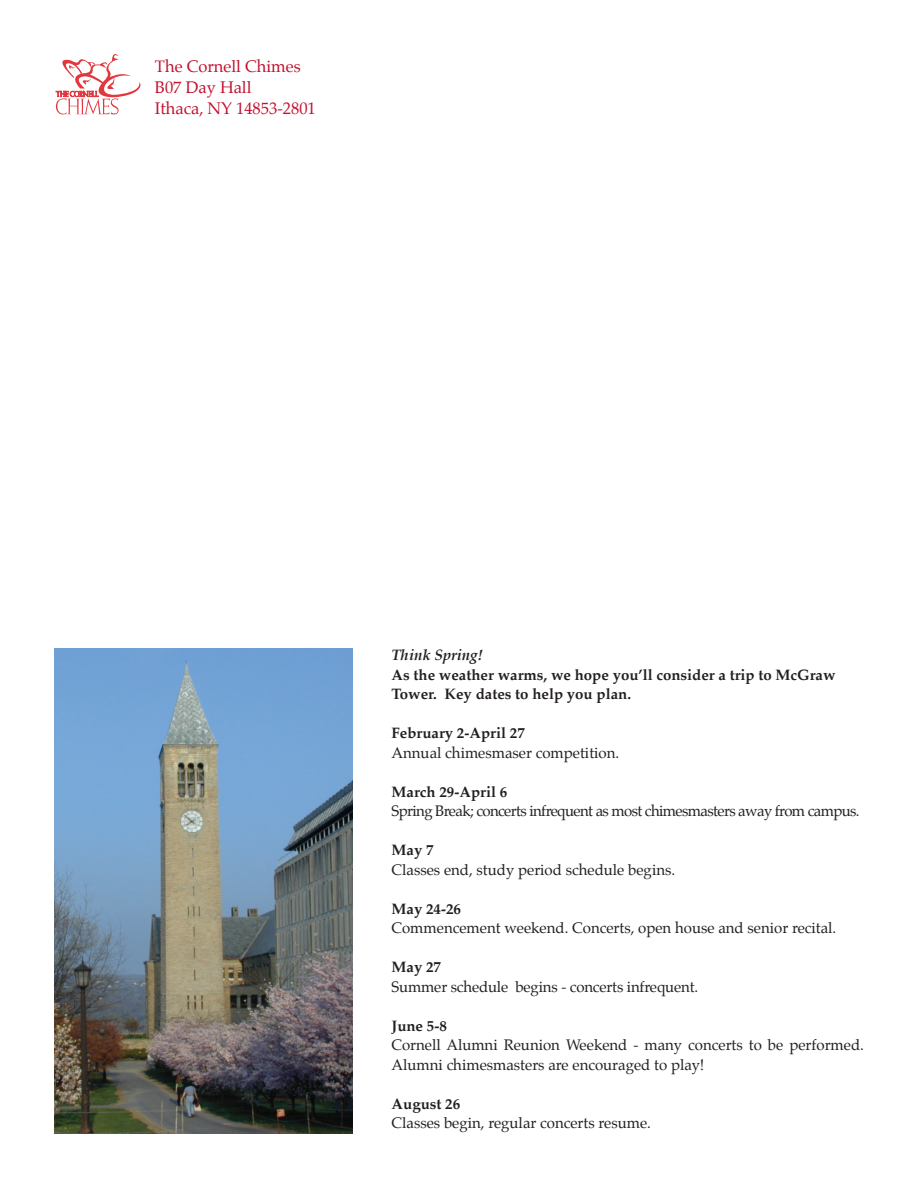
<style>
.page{position:relative;width:918px;height:1188px;background:#fff}
.page>*{position:absolute;margin:0;border:0;box-sizing:border-box;transform-origin:0 0}
.t1{font:16.5px/21px "Palatino";color:#c3102f}
.t2{font:15px/19.5px "Palatino";color:#231f20}
.t3{font:700 15px/19.5px "Palatino";color:#231f20}
.t4{font:15px "Palatino";letter-spacing:-.04em;color:#231f20}
.t5{font:italic 700 15px "Palatino";color:#231f20}
</style>
<div class="page">
<img style="left:54px;top:648px;width:299px;height:486px">
<svg style="left:55px;top:54px;width:85px;height:60px"></svg>
<p class="t1" style="left:155px;top:56px;width:162px">The Cornell Chimes<br>B07 Day Hall<br>Ithaca, NY 14853-2801</p>
<p class="t5" style="left:392px;top:643px;width:93px">Think Spring!</p>
<p class="t3" style="left:392px;top:665px;width:446px">As the weather warms, we hope you’ll consider a trip to McGraw<br>Tower. Key dates to help you plan.</p>
<p class="t3" style="left:392px;top:723px;width:135px">February 2-April 27</p>
<p class="t2" style="left:392px;top:743px;width:229px">Annual chimesmaser competition.</p>
<p class="t3" style="left:392px;top:782px;width:117px">March 29-April 6</p>
<p class="t4" style="left:392px;top:799px;width:470px">Spring Break; concerts infrequent as most chimesmasters away from campus.</p>
<p class="t3" style="left:392px;top:840px;width:44px">May 7</p>
<p class="t2" style="left:392px;top:860px;width:285px">Classes end, study period schedule begins.</p>
<p class="t3" style="left:392px;top:899px;width:71px">May 24-26</p>
<p class="t2" style="left:392px;top:918px;width:446px">Commencement weekend. Concerts, open house and senior recital.</p>
<p class="t3" style="left:392px;top:957px;width:51px">May 27</p>
<p class="t2" style="left:392px;top:977px;width:308px">Summer schedule begins - concerts infrequent.</p>
<p class="t3" style="left:392px;top:1016px;width:57px">June 5-8</p>
<p class="t2" style="left:392px;top:1035px;width:474px">Cornell Alumni Reunion Weekend - many concerts to be performed.<br>Alumni chimesmasters are encouraged to play!</p>
<p class="t3" style="left:392px;top:1094px;width:70px">August 26</p>
<p class="t2" style="left:392px;top:1113px;width:261px">Classes begin, regular concerts resume.</p>
</div>
